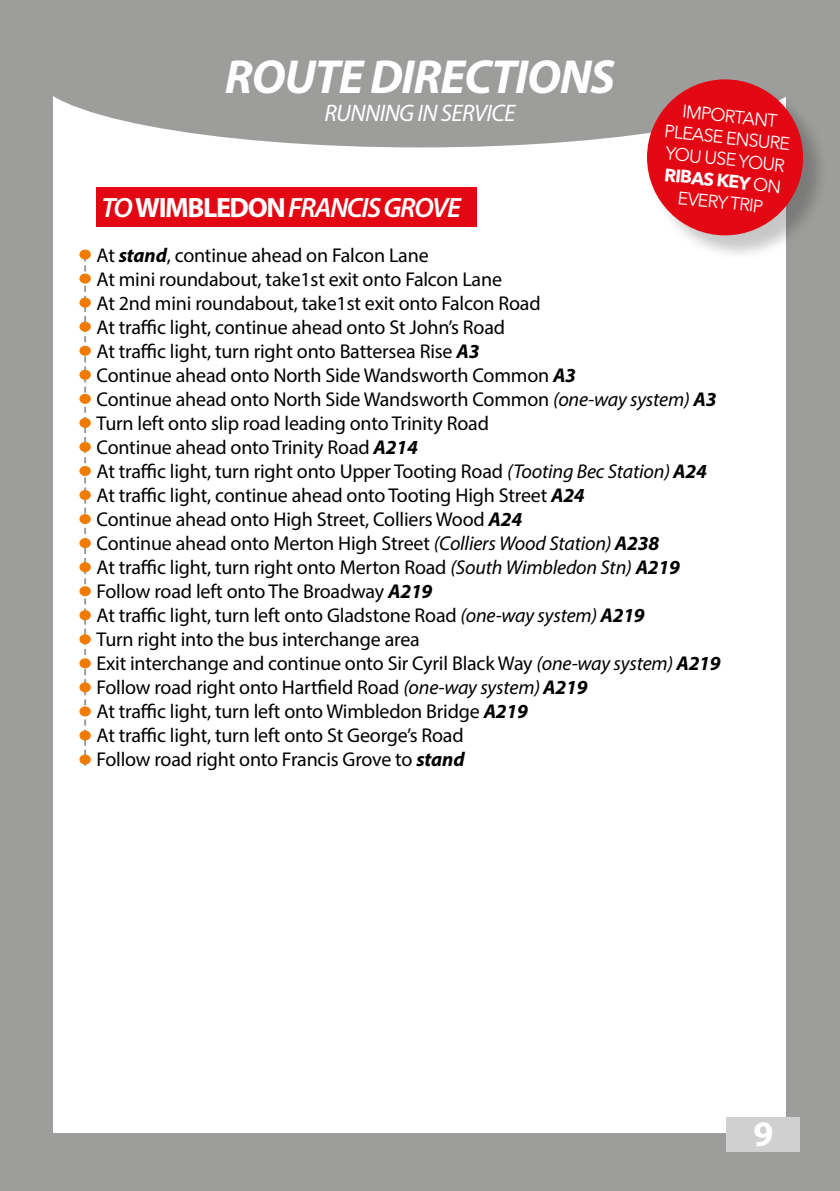
<style>
.page{position:relative;width:840px;height:1191px;background:#fff}
.page>*{position:absolute;margin:0;border:0;box-sizing:border-box;transform-origin:0 0}
.t1{font:italic 700 48px "Myriad Pro";letter-spacing:-.025em;color:#fff}
.t2{font:700 36px "Myriad Pro";color:#fff}
.t3{font:italic 600 28px "Myriad Pro";letter-spacing:-.05em;color:#fff}
.t4{font:italic 24px "Myriad Pro";letter-spacing:-.025em;color:#fff}
.t5{font:20px/24px "Myriad Pro";letter-spacing:-.01em;color:#000}
.t6{font:18px/21.6px "Avenir Next LT Pro";color:#fff;text-align:center}
.s1{font-weight:700}
.s2{font-weight:700;font-style:italic}
.s3{font-style:italic}
.s4{font-weight:700;font-style:normal}
</style>
<div class="page">
<div style="left:0;top:0;width:839px;height:1191px;background:#9d9d9c"></div>
<div style="left:54px;top:58px;width:731px;height:1074px;background:#fff"></div>
<svg style="left:84px;top:259px;width:2px;height:507px"></svg>
<div style="left:79px;top:249px;width:12px;height:10px;background:#ef7b00;border-radius:50%"></div>
<div style="left:79px;top:273px;width:12px;height:11px;background:#ef7b00;border-radius:50%"></div>
<div style="left:79px;top:298px;width:12px;height:10px;background:#ef7b00;border-radius:50%"></div>
<div style="left:79px;top:322px;width:12px;height:10px;background:#ef7b00;border-radius:50%"></div>
<div style="left:79px;top:346px;width:12px;height:10px;background:#ef7b00;border-radius:50%"></div>
<div style="left:79px;top:370px;width:12px;height:10px;background:#ef7b00;border-radius:50%"></div>
<div style="left:79px;top:394px;width:12px;height:10px;background:#ef7b00;border-radius:50%"></div>
<div style="left:79px;top:418px;width:12px;height:10px;background:#ef7b00;border-radius:50%"></div>
<div style="left:79px;top:442px;width:12px;height:10px;background:#ef7b00;border-radius:50%"></div>
<div style="left:79px;top:466px;width:12px;height:10px;background:#ef7b00;border-radius:50%"></div>
<div style="left:79px;top:490px;width:12px;height:10px;background:#ef7b00;border-radius:50%"></div>
<div style="left:79px;top:514px;width:12px;height:10px;background:#ef7b00;border-radius:50%"></div>
<div style="left:79px;top:538px;width:12px;height:10px;background:#ef7b00;border-radius:50%"></div>
<div style="left:79px;top:562px;width:12px;height:10px;background:#ef7b00;border-radius:50%"></div>
<div style="left:79px;top:586px;width:12px;height:10px;background:#ef7b00;border-radius:50%"></div>
<div style="left:79px;top:610px;width:12px;height:10px;background:#ef7b00;border-radius:50%"></div>
<div style="left:79px;top:634px;width:12px;height:10px;background:#ef7b00;border-radius:50%"></div>
<div style="left:79px;top:658px;width:12px;height:10px;background:#ef7b00;border-radius:50%"></div>
<div style="left:79px;top:682px;width:12px;height:10px;background:#ef7b00;border-radius:50%"></div>
<div style="left:79px;top:706px;width:12px;height:10px;background:#ef7b00;border-radius:50%"></div>
<div style="left:79px;top:730px;width:12px;height:10px;background:#ef7b00;border-radius:50%"></div>
<div style="left:79px;top:754px;width:12px;height:10px;background:#ef7b00;border-radius:50%"></div>
<div style="left:35px;top:0;width:769px;height:147px;background:#9d9d9c;border-radius:50%"></div>
<div style="left:726px;top:1117px;width:73px;height:34px;background:#d0d0d0"></div>
<div style="left:648px;top:82px;width:180px;height:180px;background:#000;opacity:.22"></div>
<div style="left:646px;top:79px;width:156px;height:156px;background:#e30613;border-radius:50%"></div>
<div style="left:96px;top:187px;width:380px;height:40px;background:#e30613"></div>
<h1 class="t1" style="left:225px;top:45px;width:391px">ROUTE DIRECTIONS</h1>
<p class="t4" style="left:324px;top:98px;width:192px">RUNNING IN SERVICE</p>
<p class="t6" style="left:667px;top:99px;width:128px;rotate:6deg">IMPORTANT<br>PLEASE ENSURE<br>YOU USE YOUR<br><span class="s1">RIBAS KEY</span> ON<br>EVERY TRIP</p>
<p class="t5" style="left:96px;top:243px;width:625px">At <span class="s2">stand</span>, continue ahead on Falcon Lane<br>At mini roundabout, take1st exit onto Falcon Lane<br>At 2nd mini roundabout, take1st exit onto Falcon Road<br>At traffic light, continue ahead onto St John’s Road<br>At traffic light, turn right onto Battersea Rise <span class="s2">A3<br></span>Continue ahead onto North Side Wandsworth Common <span class="s2">A3<br></span>Continue ahead onto North Side Wandsworth Common <span class="s3">(one-way system)</span> <span class="s2">A3<br></span>Turn left onto slip road leading onto Trinity Road<br>Continue ahead onto Trinity Road <span class="s2">A214<br></span>At traffic light, turn right onto Upper Tooting Road <span class="s3">(Tooting Bec Station)</span> <span class="s2">A24<br></span>At traffic light, continue ahead onto Tooting High Street <span class="s2">A24<br></span>Continue ahead onto High Street, Colliers Wood <span class="s2">A24<br></span>Continue ahead onto Merton High Street <span class="s3">(Colliers Wood Station)</span> <span class="s2">A238<br></span>At traffic light, turn right onto Merton Road <span class="s3">(South Wimbledon Stn)</span> <span class="s2">A219<br></span>Follow road left onto The Broadway <span class="s2">A219<br></span>At traffic light, turn left onto Gladstone Road <span class="s3">(one-way system)</span> <span class="s2">A219<br></span>Turn right into the bus interchange area<br>Exit interchange and continue onto Sir Cyril Black Way <span class="s3">(one-way system)</span> <span class="s2">A219<br></span>Follow road right onto Hartfield Road <span class="s3">(one-way system)</span> <span class="s2">A219<br></span>At traffic light, turn left onto Wimbledon Bridge <span class="s2">A219<br></span>At traffic light, turn left onto St George’s Road<br>Follow road right onto Francis Grove to <span class="s2">stand</span></p>
<h3 class="t3" style="left:101px;top:190px;width:361px">TO <span class="s4">WIMBLEDON</span> FRANCIS GROVE</h3>
<h2 class="t2" style="left:753px;top:1110px;width:21px">9</h2>
</div>
